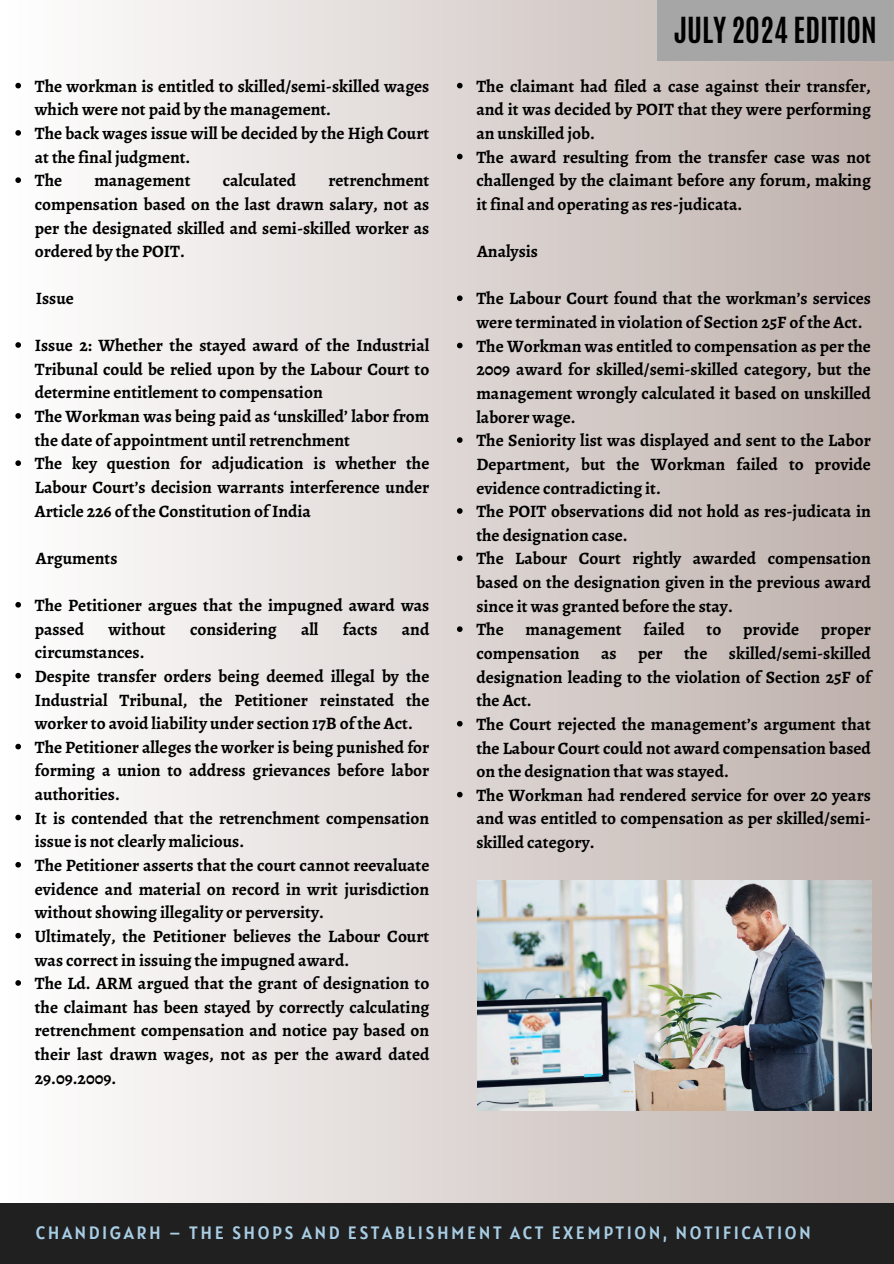
<style>
.page{position:relative;width:894px;height:1264px;background:#fff}
.page>*{position:absolute;margin:0;border:0;box-sizing:border-box;transform-origin:0 0}
.t1{font:700 30px "Antonio";color:#000}
.t2{font:17.85px "Alatsi";letter-spacing:.14em;color:#a8cde4}
.t3{font:700 17.4px/23.7px "Alegreya";color:#000;text-align:justify}
</style>
<div class="page">
<div style="left:0;top:0;width:893px;height:1263px;background:linear-gradient(to right,#fff,#bdafab)"></div>
<div style="left:656px;top:0;width:237px;height:61px;background:#a6a6a6"></div>
<img style="left:477px;top:880px;width:393px;height:230px">
<svg style="left:15px;top:83px;width:6px;height:5px"></svg>
<svg style="left:15px;top:130px;width:6px;height:6px"></svg>
<svg style="left:15px;top:177px;width:6px;height:6px"></svg>
<svg style="left:15px;top:342px;width:6px;height:6px"></svg>
<svg style="left:15px;top:413px;width:6px;height:6px"></svg>
<svg style="left:15px;top:460px;width:6px;height:6px"></svg>
<svg style="left:15px;top:602px;width:6px;height:5px"></svg>
<svg style="left:15px;top:673px;width:6px;height:5px"></svg>
<svg style="left:15px;top:743px;width:6px;height:6px"></svg>
<svg style="left:15px;top:814px;width:6px;height:6px"></svg>
<svg style="left:15px;top:862px;width:6px;height:5px"></svg>
<svg style="left:15px;top:932px;width:6px;height:6px"></svg>
<svg style="left:15px;top:980px;width:6px;height:5px"></svg>
<svg style="left:457px;top:295px;width:5px;height:6px"></svg>
<svg style="left:457px;top:343px;width:5px;height:5px"></svg>
<svg style="left:457px;top:437px;width:5px;height:6px"></svg>
<svg style="left:457px;top:508px;width:5px;height:6px"></svg>
<svg style="left:457px;top:555px;width:5px;height:6px"></svg>
<svg style="left:457px;top:626px;width:5px;height:6px"></svg>
<svg style="left:457px;top:721px;width:5px;height:5px"></svg>
<svg style="left:457px;top:791px;width:5px;height:6px"></svg>
<div style="left:0;top:1203px;width:893px;height:60px;background:#202020"></div>
<svg style="left:457px;top:83px;width:5px;height:5px"></svg>
<svg style="left:457px;top:154px;width:5px;height:5px"></svg>
<p class="t3" style="left:35px;top:74px;width:396px">The workman is entitled to skilled/semi-skilled wages which were not paid by the management.</p>
<h3 class="t3" style="left:35px;top:121px;width:396px">The back wages issue will be decided by the High Court at the final judgment.</h3>
<p class="t3" style="left:35px;top:169px;width:29px">The</p>
<p class="t3" style="left:94px;top:169px;width:98px">management</p>
<p class="t3" style="left:222px;top:169px;width:75px">calculated</p>
<p class="t3" style="left:35px;top:169px;width:396px;text-indent:293px">retrenchment compensation based on the last drawn salary, not as per the designated skilled and semi-skilled worker as ordered by the POIT.</p>
<p class="t3" style="left:36px;top:286px;width:40px">Issue</p>
<p class="t3" style="left:35px;top:333px;width:396px">Issue 2: Whether the stayed award of the Industrial Tribunal could be relied upon by the Labour Court to determine entitlement to compensation</p>
<h3 class="t3" style="left:35px;top:404px;width:396px">The Workman was being paid as ‘unskilled’ labor from the date of appointment until retrenchment</h3>
<p class="t3" style="left:35px;top:451px;width:396px">The key question for adjudication is whether the Labour Court’s decision warrants interference under Article 226 of the Constitution of India</p>
<p class="t3" style="left:36px;top:546px;width:83px">Arguments</p>
<p class="t3" style="left:35px;top:593px;width:396px">The Petitioner argues that the impugned award was passed</p>
<p class="t3" style="left:108px;top:617px;width:59px">without</p>
<p class="t3" style="left:190px;top:617px;width:88px">considering</p>
<p class="t3" style="left:301px;top:617px;width:19px">all</p>
<p class="t3" style="left:343px;top:617px;width:36px">facts</p>
<p class="t3" style="left:402px;top:617px;width:29px">and</p>
<p class="t3" style="left:35px;top:640px;width:111px">circumstances.</p>
<p class="t3" style="left:35px;top:664px;width:396px">Despite transfer orders being deemed illegal by the Industrial Tribunal, the Petitioner reinstated the worker to avoid liability under section 17B of the Act.</p>
<p class="t3" style="left:35px;top:735px;width:396px">The Petitioner alleges the worker is being punished for forming a union to address grievances before labor authorities.</p>
<p class="t3" style="left:35px;top:806px;width:396px">It is contended that the retrenchment compensation issue is not clearly malicious.</p>
<p class="t3" style="left:35px;top:853px;width:396px">The Petitioner asserts that the court cannot reevaluate evidence and material on record in writ jurisdiction without showing illegality or perversity.</p>
<h1 class="t3" style="left:35px;top:924px;width:396px">Ultimately, the Petitioner believes the Labour Court was correct in issuing the impugned award.</h1>
<p class="t3" style="left:35px;top:971px;width:396px">The Ld. ARM argued that the grant of designation to the claimant has been stayed by correctly calculating retrenchment compensation and notice pay based on their last drawn wages, not as per the award dated 29.09.2009.</p>
<p class="t1" style="left:673px;top:8px;width:204px">JULY 2024 EDITION</p>
<p class="t3" style="left:476px;top:74px;width:396px">The claimant had filed a case against their transfer, and it was decided by POIT that they were performing an unskilled job.</p>
<h2 class="t3" style="left:476px;top:145px;width:396px">The award resulting from the transfer case was not challenged by the claimant before any forum, making it final and operating as res-judicata.</h2>
<p class="t3" style="left:477px;top:239px;width:62px">Analysis</p>
<h3 class="t3" style="left:476px;top:287px;width:396px">The Labour Court found that the workman’s services were terminated in violation of Section 25F of the Act.</h3>
<p class="t3" style="left:476px;top:334px;width:396px">The Workman was entitled to compensation as per the 2009 award for skilled/semi-skilled category, but the management wrongly calculated it based on unskilled laborer wage.</p>
<p class="t3" style="left:476px;top:428px;width:396px">The Seniority list was displayed and sent to the Labor Department, but the Workman failed to provide evidence contradicting it.</p>
<p class="t3" style="left:476px;top:499px;width:396px">The POIT observations did not hold as res-judicata in the designation case.</p>
<p class="t3" style="left:476px;top:546px;width:396px">The Labour Court rightly awarded compensation based on the designation given in the previous award since it was granted before the stay.</p>
<p class="t3" style="left:476px;top:617px;width:29px">The</p>
<p class="t3" style="left:525px;top:617px;width:98px">management</p>
<p class="t3" style="left:643px;top:617px;width:43px">failed</p>
<p class="t3" style="left:706px;top:617px;width:16px">to</p>
<p class="t3" style="left:743px;top:617px;width:57px">provide</p>
<p class="t3" style="left:476px;top:617px;width:396px;text-indent:344px">proper compensation as per the skilled/semi-skilled designation leading to the violation of Section 25F of the Act.</p>
<p class="t3" style="left:476px;top:712px;width:396px">The Court rejected the management’s argument that the Labour Court could not award compensation based on the designation that was stayed.</p>
<p class="t3" style="left:476px;top:783px;width:396px">The Workman had rendered service for over 20 years and was entitled to compensation as per skilled/semi&shy;skilled category.</p>
<p class="t2" style="left:36px;top:1221px;width:776px">CHANDIGARH – THE SHOPS AND ESTABLISHMENT ACT EXEMPTION, NOTIFICATION</p>
</div>
